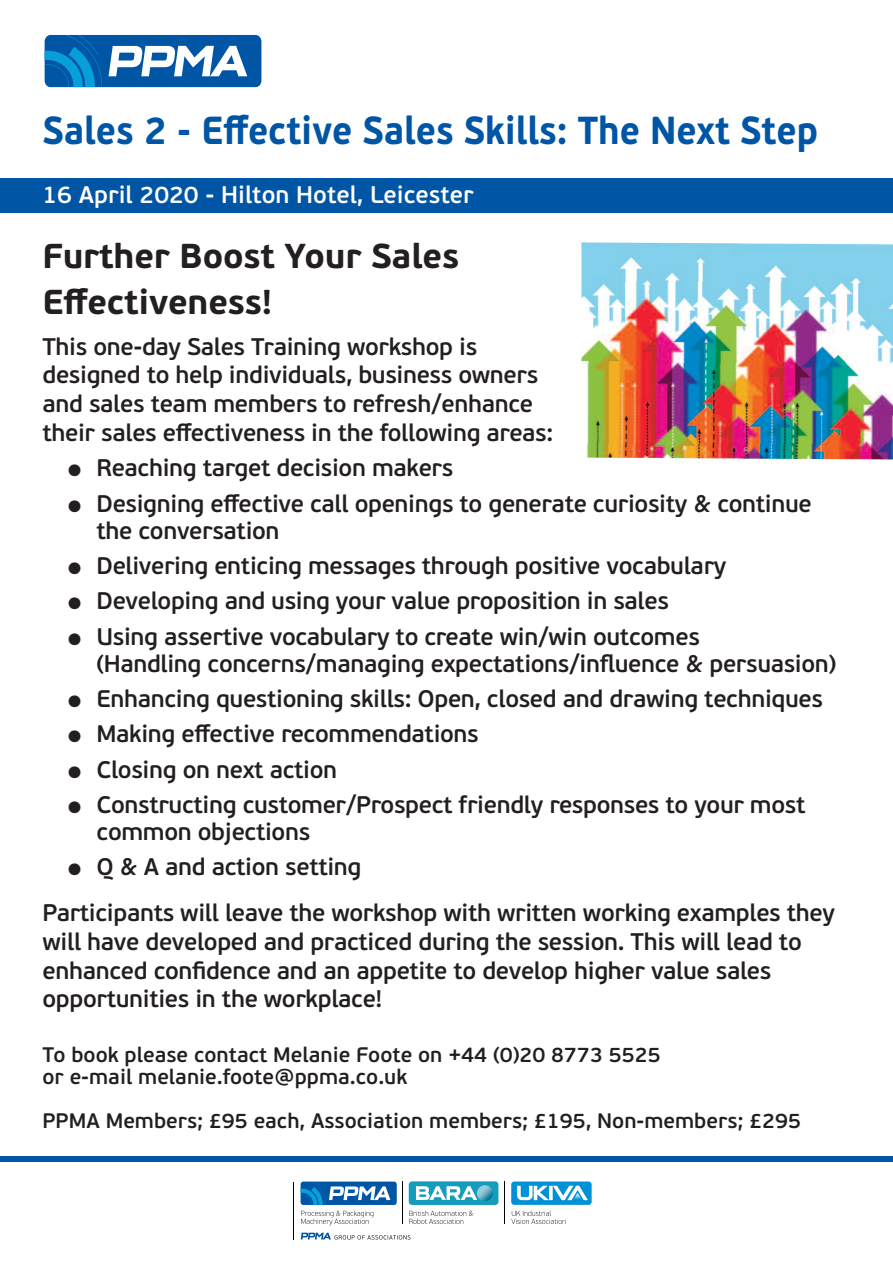
<style>
.page{position:relative;width:893px;height:1263px;background:#fff}
.page>*{position:absolute;margin:0;border:0;box-sizing:border-box;transform-origin:0 0}
.t1{font:700 39px "PF Beau Sans Pro";color:#0155a5;scale:.91 1}
.t2{font:700 34.5px/45.9px "PF Beau Sans Pro";letter-spacing:-.005em;color:#231f20}
.t3{font:600 24px/28.8px "PF Beau Sans Pro";letter-spacing:-.015em;color:#231f20}
.t4{font:600 24px "PF Beau Sans Pro";color:#fff}
.t5{font:600 21px/22.2px "PF Beau Sans Pro";color:#231f20}
</style>
<div class="page">
<div style="left:0;top:1157px;width:893px;height:5px;background:#0155a5"></div>
<div style="left:301px;top:1181px;width:96px;height:24px;background:#0155a5;border-radius:3px"></div>
<svg style="left:301px;top:1181px;width:89px;height:44px"></svg>
<svg style="left:409px;top:1210px;width:64px;height:14px"></svg>
<div style="left:409px;top:1181px;width:89px;height:24px;background:#149cbc;border-radius:3px"></div>
<svg style="left:416px;top:1186px;width:61px;height:14px"></svg>
<svg style="left:477px;top:1185px;width:16px;height:16px"></svg>
<svg style="left:511px;top:1210px;width:55px;height:14px"></svg>
<hr style="left:504px;top:1181px;width:1px;height:43px;background:#000">
<hr style="left:293px;top:1182px;width:1px;height:57px;background:#000">
<hr style="left:403px;top:1181px;width:1px;height:43px;background:#000">
<svg style="left:301px;top:1233px;width:110px;height:6px"></svg>
<div style="left:511px;top:1181px;width:81px;height:24px;background:#0091d6;border-radius:3px"></div>
<svg style="left:517px;top:1186px;width:71px;height:14px"></svg>
<img style="left:581px;top:242px;width:312px;height:218px">
<div style="left:0;top:179px;width:893px;height:34px;background:#0155a5"></div>
<svg style="left:45px;top:35px;width:216px;height:52px"></svg>
<h1 class="t1" style="left:43px;top:106px;width:854px">Sales 2 - Effective Sales Skills: The Next Step</h1>
<p class="t4" style="left:43px;top:180px;width:433px">16 April 2020 - Hilton Hotel, Leicester</p>
<h2 class="t2" style="left:43px;top:234px;width:418px">Further Boost Your Sales<br>Effectiveness!</h2>
<p class="t3" style="left:43px;top:333px;width:512px">This one-day Sales Training workshop is designed to help individuals, business owners and sales team members to refresh/enhance their sales effectiveness in the following areas:</p>
<p class="t3" style="left:68px;top:454px;width:387px">● Reaching target decision makers</p>
<p class="t3" style="left:97px;top:491px;width:717px;line-height:26.8px;text-indent:-28px">● Designing effective call openings to generate curiosity &amp; continue the conversation</p>
<p class="t3" style="left:68px;top:552px;width:660px">● Delivering enticing messages through positive vocabulary</p>
<p class="t3" style="left:68px;top:587px;width:602px">● Developing and using your value proposition in sales</p>
<p class="t3" style="left:97px;top:624px;width:741px;line-height:26.8px;text-indent:-28px">● Using assertive vocabulary to create win/win outcomes<br>(Handling concerns/managing expectations/influence &amp; persuasion)</p>
<p class="t3" style="left:68px;top:685px;width:756px">● Enhancing questioning skills: Open, closed and drawing techniques</p>
<p class="t3" style="left:68px;top:720px;width:412px">● Making effective recommendations</p>
<p class="t3" style="left:68px;top:755px;width:271px">● Closing on next action</p>
<p class="t3" style="left:97px;top:792px;width:710px;line-height:26.8px;text-indent:-28px">● Constructing customer/Prospect friendly responses to your most common objections</p>
<p class="t3" style="left:43px;top:845px;width:794px;line-height:45.8px;text-indent:26px">● Q &amp; A and action setting<br>Participants will leave the workshop with written working examples they</p>
<p class="t3" style="left:43px;top:928px;width:761px">will have developed and practiced during the session. This will lead to enhanced confidence and an appetite to develop higher value sales opportunities in the workplace!</p>
<p class="t5" style="left:43px;top:1044px;width:620px">To book please contact Melanie Foote on +44 (0)20 8773 5525 or e-mail melanie.foote@ppma.co.uk</p>
<p class="t5" style="left:43px;top:1111px;width:760px">PPMA Members; £95 each, Association members; £195, Non-members; £295</p>
</div>
